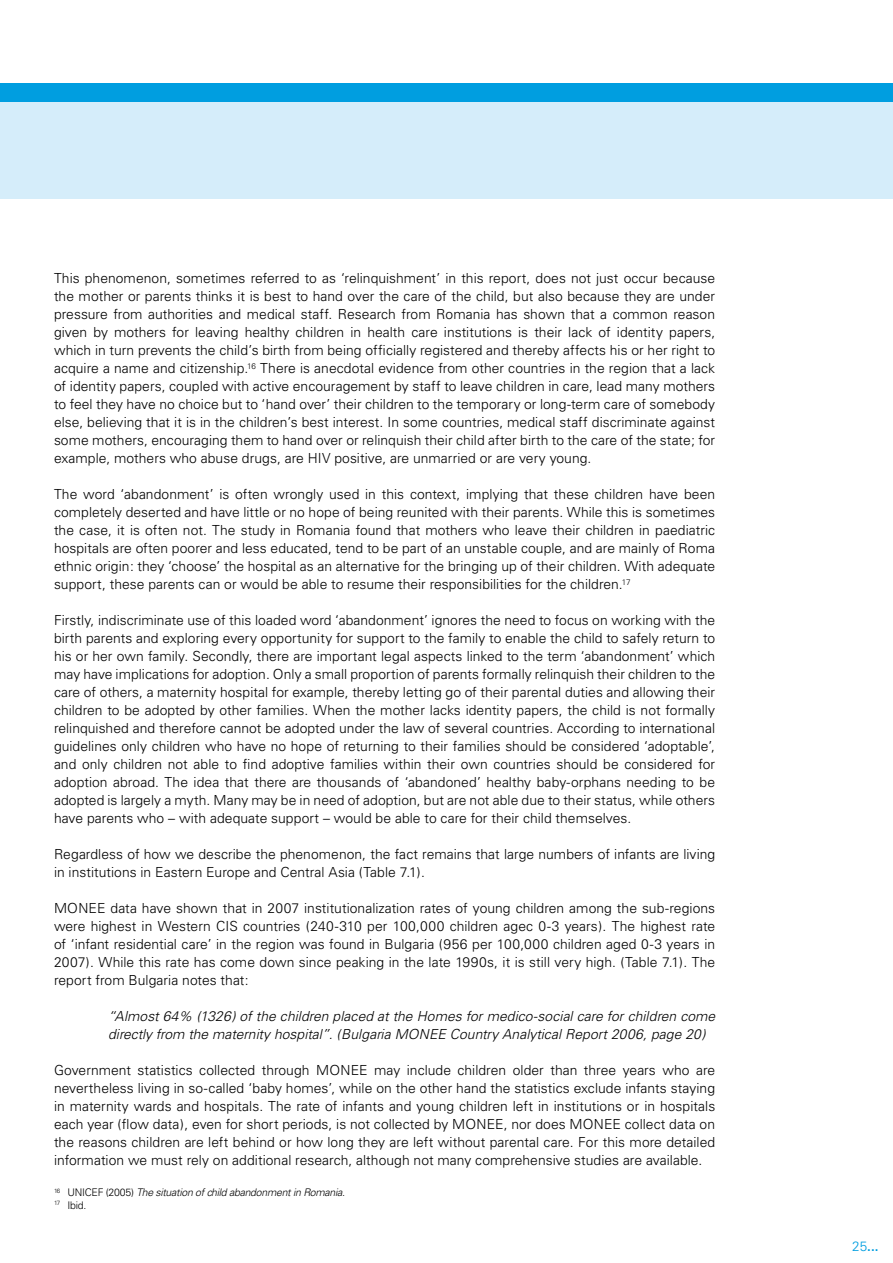
<style>
.page{position:relative;width:893px;height:1263px;background:#fff}
.page>*{position:absolute;margin:0;border:0;box-sizing:border-box;transform-origin:0 0}
.t1{font:300 13.8px/18px "Univers";color:#000;text-align:justify}
.t2{font:italic 300 13.8px/18px "Univers";letter-spacing:.005em;color:#000}
.t3{font:700 13.5px "Univers";color:#009ee0}
.t4{font:italic 300 10.5px/12.6px "Univers";letter-spacing:-.025em;color:#000}
.s1{font-style:normal}
.s2{font-weight:300}
</style>
<div class="page">
<div style="left:0;top:84px;width:893px;height:18px;background:#009ee0"></div>
<div style="left:0;top:102px;width:893px;height:96px;background:#d5edfa"></div>
<p class="t1" style="left:54px;top:269px;width:663px">This phenomenon, sometimes referred to as ‘relinquishment’ in this report, does not just occur because the mother or parents thinks it is best to hand over the care of the child, but also because they are under pressure from authorities and medical staff. Research from Romania has shown that a common reason given by mothers for leaving healthy children in health care institutions is their lack of identity papers, which in turn prevents the child’s birth from being officially registered and thereby affects his or her right to acquire a name and citizenship.<sup>16</sup> There is anecdotal evidence from other countries in the region that a lack of identity papers, coupled with active encouragement by staff to leave children in care, lead many mothers to feel they have no choice but to ‘hand over’ their children to the temporary or long-term care of somebody else, believing that it is in the children’s best interest. In some countries, medical staff discriminate against some mothers, encouraging them to hand over or relinquish their child after birth to the care of the state; for example, mothers who abuse drugs, are HIV positive, are unmarried or are very young.</p>
<p class="t1" style="left:54px;top:485px;width:663px">The word ‘abandonment’ is often wrongly used in this context, implying that these children have been completely deserted and have little or no hope of being reunited with their parents. While this is sometimes the case, it is often not. The study in Romania found that mothers who leave their children in paediatric hospitals are often poorer and less educated, tend to be part of an unstable couple, and are mainly of Roma ethnic origin: they ‘choose’ the hospital as an alternative for the bringing up of their children. With adequate support, these parents can or would be able to resume their responsibilities for the children.<sup>17</sup></p>
<p class="t1" style="left:54px;top:611px;width:663px">Firstly, indiscriminate use of this loaded word ‘abandonment’ ignores the need to focus on working with the birth parents and exploring every opportunity for support to the family to enable the child to safely return to his or her own family. Secondly, there are important legal aspects linked to the term ‘abandonment’ which may have implications for adoption. Only a small proportion of parents formally relinquish their children to the care of others, a maternity hospital for example, thereby letting go of their parental duties and allowing their children to be adopted by other families. When the mother lacks identity papers, the child is not formally relinquished and therefore cannot be adopted under the law of several countries. According to international guidelines only children who have no hope of returning to their families should be considered ‘adoptable’, and only children not able to find adoptive families within their own countries should be considered for adoption abroad. The idea that there are thousands of ‘abandoned’ healthy baby-orphans needing to be adopted is largely a myth. Many may be in need of adoption, but are not able due to their status, while others have parents who – with adequate support – would be able to care for their child themselves.</p>
<p class="t1" style="left:54px;top:845px;width:663px">Regardless of how we describe the phenomenon, the fact remains that large numbers of infants are living in institutions in Eastern Europe and Central Asia (Table 7.1).</p>
<p class="t1" style="left:54px;top:899px;width:663px">MONEE data have shown that in 2007 institutionalization rates of young children among the sub-regions were highest in Western CIS countries (240-310 per 100,000 children agec 0-3 years). The highest rate of ‘infant residential care’ in the region was found in Bulgaria (956 per 100,000 children aged 0-3 years in 2007). While this rate has come down since peaking in the late 1990s, it is still very high. (Table 7.1). The report from Bulgaria notes that:</p>
<p class="t2" style="left:108px;top:1007px;width:609px">“Almost 64% (1326) of the children placed at the Homes for medico-social care for children come directly from the maternity hospital”. (Bulgaria MONEE Country Analytical Report 2006, page 20)</p>
<p class="t1" style="left:54px;top:1061px;width:663px">Government statistics collected through MONEE may include children older than three years who are nevertheless living in so-called ‘baby homes’, while on the other hand the statistics exclude infants staying in maternity wards and hospitals. The rate of infants and young children left in institutions or in hospitals each year (flow data), even for short periods, is not collected by MONEE, nor does MONEE collect data on the reasons children are left behind or how long they are left without parental care. For this more detailed information we must rely on additional research, although not many comprehensive studies are available.</p>
<p class="t4" style="left:54px;top:1186px;width:293px"><sup>16</sup> <span class="s1">UNICEF (2005)</span> The situation of child abandonment in Romania.<br><sup>17</sup> <span class="s1">Ibid.</span></p>
<p class="t3" style="left:852px;top:1238px;width:28px"><span class="s2">25</span>...</p>
</div>
